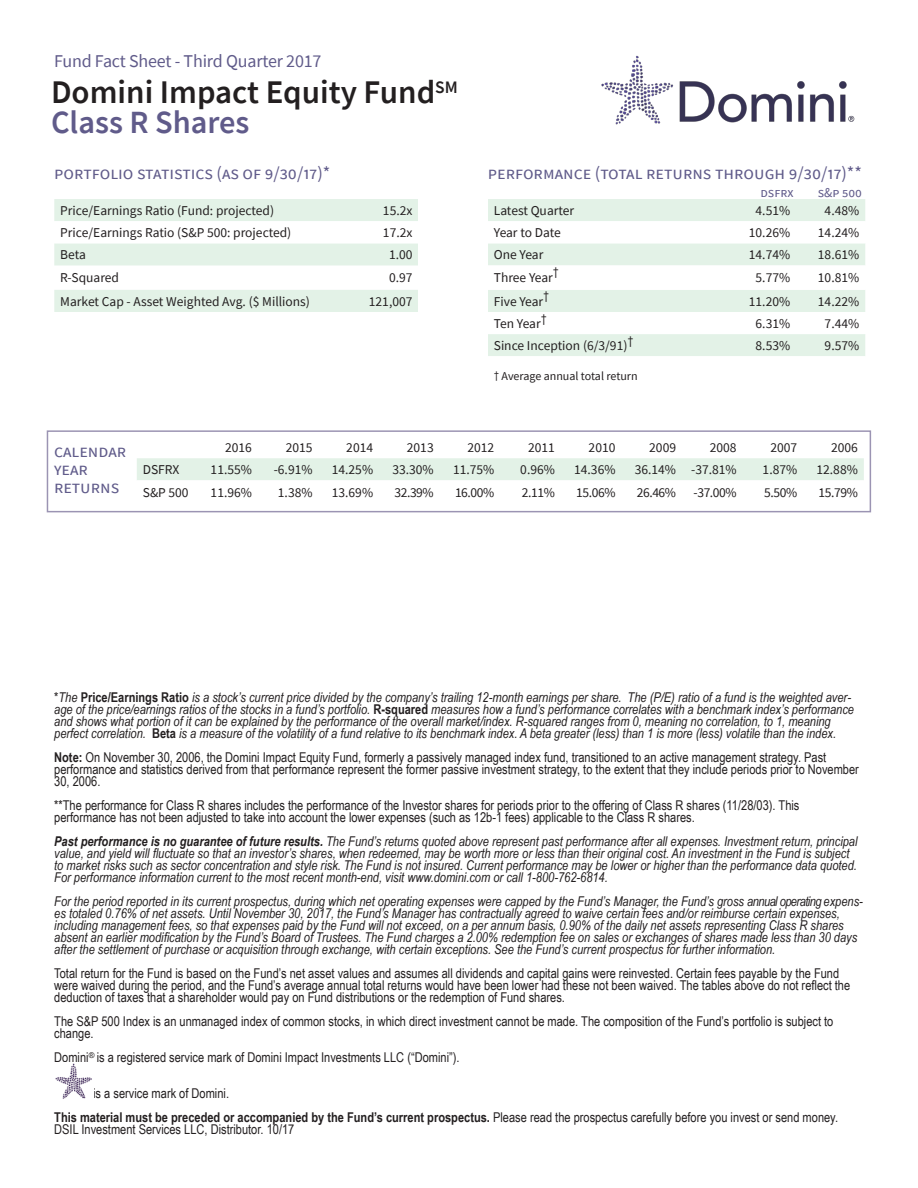
<style>
.page{position:relative;width:918px;height:1188px;background:#fff}
.page>*{position:absolute;margin:0;border:0;box-sizing:border-box;transform-origin:0 0}
.t1{font:600 33px "Source Sans Pro";color:#231f20}
.t2{font:600 32.4px "Source Sans Pro";color:#605b8a}
.t3{font:18px "Source Sans Pro";letter-spacing:-.01em;color:#605b8a}
.t4{font:italic 13.5px/12px "Arial Narrow";color:#231f20}
.t5{font:13.5px/12px "Arial Narrow";color:#231f20}
.sectorlist_left{font:13.5px "Source Sans Pro";color:#231f20}
.t6{font:700 13.5px "Arial Narrow";color:#231f20}
.t7{font:13.5px "Source Sans Pro";color:#605b8a}
.t8{font:12px "Source Sans Pro";color:#231f20}
.s1{font-style:normal}
.s2{font-weight:700;font-style:normal}
.s3{font-weight:700}
.s4{font-weight:400}
</style>
<div class="page">
<div style="left:54px;top:199px;width:811px;height:22px;background:#e3f2e7"></div>
<div style="left:418px;top:199px;width:70px;height:192px;background:#fff"></div>
<svg style="left:54px;top:243px;width:811px;height:113px"></svg>
<div style="left:137px;top:458px;width:727px;height:22px;background:#e3f2e7"></div>
<img style="left:601px;top:55px;width:254px;height:70px">
<img style="left:55px;top:1063px;width:37px;height:36px">
<div style="left:47px;top:430px;width:824px;height:82px;border:2px solid #9b94b3"></div>
<p class="t3" style="left:54px;top:50px;width:269px">Fund Fact Sheet - Third Quarter 2017</p>
<p class="t1" style="left:51px;top:71px;width:408px">Domini Impact Equity Fund<sup>SM</sup></p>
<p class="t2" style="left:51px;top:101px;width:200px">Class R Shares</p>
<p class="t3" style="left:54px;top:162px;width:278px">portfolio statistics (as of 9/30/17)*</p>
<p class="sectorlist_left" style="left:60px;top:202px;width:215px">Price/Earnings Ratio (Fund: projected)</p>
<p class="sectorlist_left" style="left:383px;top:202px;width:31px">15.2x</p>
<p class="sectorlist_left" style="left:494px;top:202px;width:82px">Latest Quarter</p>
<p class="sectorlist_left" style="left:756px;top:202px;width:36px">4.51%</p>
<p class="sectorlist_left" style="left:825px;top:202px;width:36px">4.48%</p>
<p class="sectorlist_left" style="left:60px;top:224px;width:233px">Price/Earnings Ratio (S&amp;P 500: projected)</p>
<p class="sectorlist_left" style="left:383px;top:224px;width:31px">17.2x</p>
<p class="sectorlist_left" style="left:494px;top:224px;width:68px">Year to Date</p>
<p class="sectorlist_left" style="left:749px;top:224px;width:43px">10.26%</p>
<p class="sectorlist_left" style="left:818px;top:224px;width:43px">14.24%</p>
<p class="sectorlist_left" style="left:60px;top:246px;width:27px">Beta</p>
<p class="sectorlist_left" style="left:389px;top:246px;width:25px">1.00</p>
<p class="sectorlist_left" style="left:494px;top:246px;width:51px">One Year</p>
<p class="sectorlist_left" style="left:749px;top:246px;width:43px">14.74%</p>
<p class="sectorlist_left" style="left:818px;top:246px;width:43px">18.61%</p>
<p class="sectorlist_left" style="left:60px;top:269px;width:60px">R-Squared</p>
<p class="sectorlist_left" style="left:389px;top:269px;width:25px">0.97</p>
<p class="sectorlist_left" style="left:494px;top:269px;width:67px">Three Year†</p>
<p class="sectorlist_left" style="left:756px;top:269px;width:36px">5.77%</p>
<p class="sectorlist_left" style="left:818px;top:269px;width:43px">10.81%</p>
<p class="sectorlist_left" style="left:60px;top:293px;width:251px">Market Cap - Asset Weighted Avg. ($ Millions)</p>
<p class="sectorlist_left" style="left:369px;top:293px;width:45px">121,007</p>
<p class="sectorlist_left" style="left:494px;top:293px;width:57px">Five Year†</p>
<p class="sectorlist_left" style="left:749px;top:293px;width:43px">11.20%</p>
<p class="sectorlist_left" style="left:818px;top:293px;width:43px">14.22%</p>
<p class="sectorlist_left" style="left:494px;top:315px;width:55px">Ten Year†</p>
<p class="sectorlist_left" style="left:756px;top:315px;width:36px">6.31%</p>
<p class="sectorlist_left" style="left:825px;top:315px;width:36px">7.44%</p>
<p class="sectorlist_left" style="left:494px;top:337px;width:141px">Since Inception (6/3/91)†</p>
<p class="sectorlist_left" style="left:756px;top:337px;width:36px">8.53%</p>
<p class="sectorlist_left" style="left:825px;top:337px;width:36px">9.57%</p>
<p class="t8" style="left:494px;top:369px;width:145px">† Average annual total return</p>
<p class="t3" style="left:488px;top:162px;width:376px">performance (total returns through 9/30/17)**</p>
<p class="t7" style="left:760px;top:184px;width:35px">dsfrx</p>
<p class="t7" style="left:818px;top:184px;width:46px">s&amp;p 500</p>
<p class="t3" style="left:54px;top:440px;width:74px">calendar</p>
<p class="t3" style="left:54px;top:458px;width:35px">year</p>
<p class="t3" style="left:54px;top:476px;width:67px">returns</p>
<p class="sectorlist_left" style="left:225px;top:439px;width:28px">2016</p>
<p class="sectorlist_left" style="left:286px;top:439px;width:28px">2015</p>
<p class="sectorlist_left" style="left:346px;top:439px;width:28px">2014</p>
<p class="sectorlist_left" style="left:407px;top:439px;width:28px">2013</p>
<p class="sectorlist_left" style="left:467px;top:439px;width:28px">2012</p>
<p class="sectorlist_left" style="left:528px;top:439px;width:28px">2011</p>
<p class="sectorlist_left" style="left:589px;top:439px;width:28px">2010</p>
<p class="sectorlist_left" style="left:649px;top:439px;width:28px">2009</p>
<p class="sectorlist_left" style="left:710px;top:439px;width:28px">2008</p>
<p class="sectorlist_left" style="left:770px;top:439px;width:28px">2007</p>
<p class="sectorlist_left" style="left:831px;top:439px;width:28px">2006</p>
<p class="sectorlist_left" style="left:143px;top:461px;width:38px">DSFRX</p>
<p class="sectorlist_left" style="left:211px;top:461px;width:43px">11.55%</p>
<p class="sectorlist_left" style="left:274px;top:461px;width:40px">-6.91%</p>
<p class="sectorlist_left" style="left:332px;top:461px;width:43px">14.25%</p>
<p class="sectorlist_left" style="left:392px;top:461px;width:43px">33.30%</p>
<p class="sectorlist_left" style="left:453px;top:461px;width:43px">11.75%</p>
<p class="sectorlist_left" style="left:520px;top:461px;width:36px">0.96%</p>
<p class="sectorlist_left" style="left:574px;top:461px;width:43px">14.36%</p>
<p class="sectorlist_left" style="left:635px;top:461px;width:43px">36.14%</p>
<p class="sectorlist_left" style="left:691px;top:461px;width:47px">-37.81%</p>
<p class="sectorlist_left" style="left:763px;top:461px;width:36px">1.87%</p>
<p class="sectorlist_left" style="left:817px;top:461px;width:43px">12.88%</p>
<p class="sectorlist_left" style="left:143px;top:483px;width:47px">S&amp;P 500</p>
<p class="sectorlist_left" style="left:211px;top:483px;width:43px">11.96%</p>
<p class="sectorlist_left" style="left:278px;top:483px;width:36px">1.38%</p>
<p class="sectorlist_left" style="left:332px;top:483px;width:43px">13.69%</p>
<p class="sectorlist_left" style="left:394px;top:483px;width:41px">32.39%</p>
<p class="sectorlist_left" style="left:455px;top:483px;width:41px">16.00%</p>
<p class="sectorlist_left" style="left:522px;top:483px;width:34px">2.11%</p>
<p class="sectorlist_left" style="left:576px;top:483px;width:41px">15.06%</p>
<p class="sectorlist_left" style="left:637px;top:483px;width:41px">26.46%</p>
<p class="sectorlist_left" style="left:694px;top:483px;width:45px">-37.00%</p>
<p class="sectorlist_left" style="left:764px;top:483px;width:34px">5.50%</p>
<p class="sectorlist_left" style="left:819px;top:483px;width:41px">15.79%</p>
<p class="t4" style="left:54px;top:691px;width:801px"><span class="s1">*</span>The <span class="s2">Price/Earnings Ratio</span> is a stock’s current price divided by the company’s trailing 12-month earnings per share. The (P/E) ratio of a fund is the weighted aver&shy;age of the price/earnings ratios of the stocks in a fund’s portfolio. <span class="s2">R-squared</span> measures how a fund’s performance correlates with a benchmark index’s performance and shows what portion of it can be explained by the performance of the overall market/index. R-squared ranges from 0, meaning no correlation, to 1, meaning perfect correlation. <span class="s2">Beta</span> is a measure of the volatility of a fund relative to its benchmark index. A beta greater (less) than 1 is more (less) volatile than the index.</p>
<p class="t5" style="left:54px;top:751px;width:806px"><span class="s3">Note:</span> On November 30, 2006, the Domini Impact Equity Fund, formerly a passively managed index fund, transitioned to an active management strategy. Past performance and statistics derived from that performance represent the former passive investment strategy, to the extent that they include periods prior to November<br>30, 2006.</p>
<p class="t5" style="left:54px;top:799px;width:747px">**The performance for Class R shares includes the performance of the Investor shares for periods prior to the offering of Class R shares (11/28/03). This</p>
<p class="t5" style="left:54px;top:811px;width:642px">performance has not been adjusted to take into account the lower expenses (such as 12b-1 fees) applicable to the Class R shares.</p>
<p class="t4" style="left:54px;top:835px;width:805px"><span class="s3">Past performance is no guarantee of future results.</span> The Fund’s returns quoted above represent past performance after all expenses. Investment return, principal value, and yield will fluctuate so that an investor’s shares, when redeemed, may be worth more or less than their original cost. An investment in the Fund is subject to market risks such as sector concentration and style risk. The Fund is not insured. Current performance may be lower or higher than the performance data quoted.<br>For performance information current to the most recent month-end, visit www.domini.com or call 1-800-762-6814.</p>
<p class="t4" style="left:54px;top:895px;width:810px">For the period reported in its current prospectus, during which net operating expenses were capped by the Fund’s Manager, the Fund’s gross annual operating expens&shy;es totaled 0.76% of net assets. Until November 30, 2017, the Fund’s Manager has contractually agreed to waive certain fees and/or reimburse certain expenses, including management fees, so that expenses paid by the Fund will not exceed, on a per annum basis, 0.90% of the daily net assets representing Class R shares absent an earlier modification by the Fund’s Board of Trustees. The Fund charges a 2.00% redemption fee on sales or exchanges of shares made less than 30 days after the settlement of purchase or acquisition through exchange, with certain exceptions. See the Fund’s current prospectus for further information.</p>
<p class="t5" style="left:54px;top:967px;width:798px">Total return for the Fund is based on the Fund’s net asset values and assumes all dividends and capital gains were reinvested. Certain fees payable by the Fund were waived during the period, and the Fund’s average annual total returns would have been lower had these not been waived. The tables above do not reflect the deduction of taxes that a shareholder would pay on Fund distributions or the redemption of Fund shares.</p>
<p class="t5" style="left:54px;top:1015px;width:781px">The S&amp;P 500 Index is an unmanaged index of common stocks, in which direct investment cannot be made. The composition of the Fund’s portfolio is subject to change.</p>
<p class="t5" style="left:54px;top:1051px;width:407px">Domini<sup>®</sup> is a registered service mark of Domini Impact Investments LLC (“Domini”).</p>
<p class="t5" style="left:93px;top:1087px;width:137px">is a service mark of Domini.</p>
<p class="t6" style="left:54px;top:1107px;width:785px">This material must be preceded or accompanied by the Fund’s current prospectus. <span class="s4">Please read the prospectus carefully before you invest or send money.</span></p>
<p class="t5" style="left:54px;top:1123px;width:242px">DSIL Investment Services LLC, Distributor. 10/17</p>
</div>
